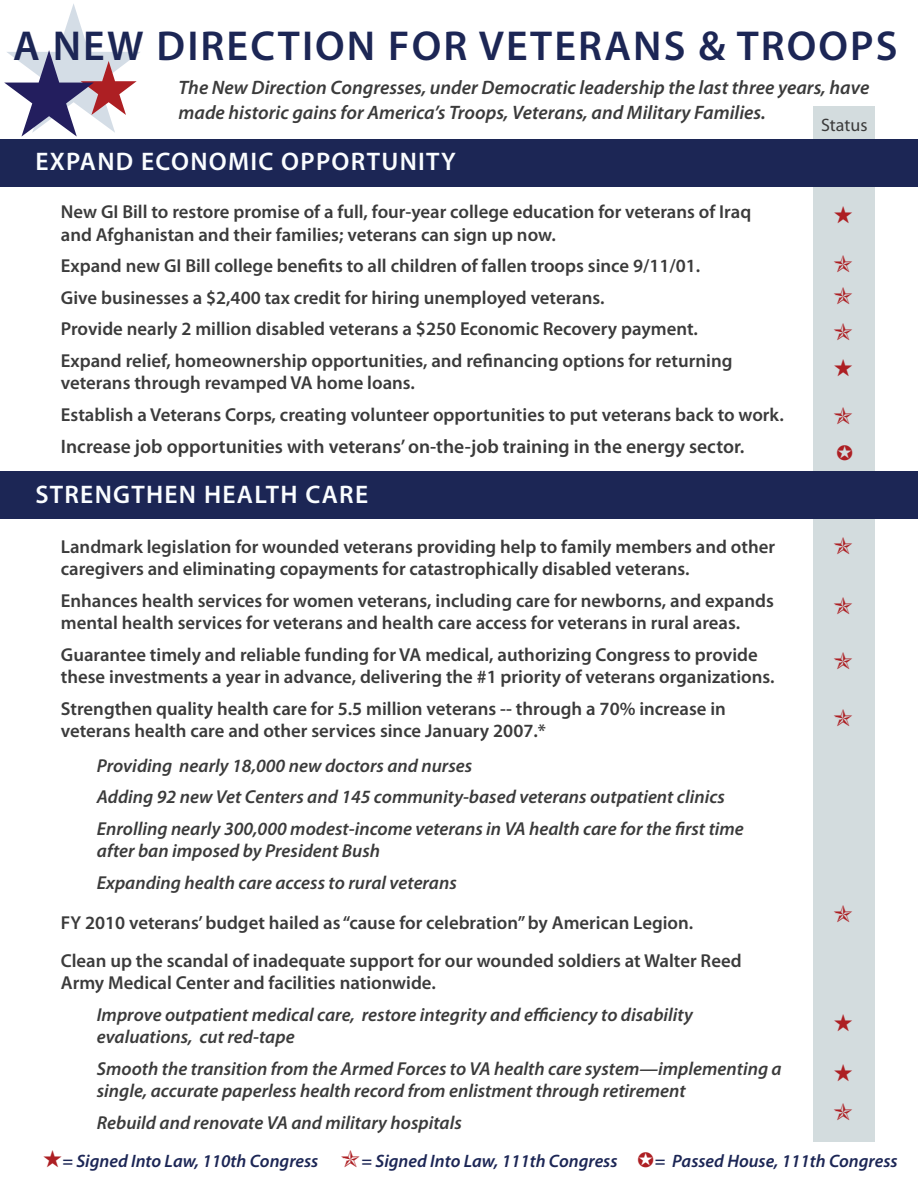
<style>
.page{position:relative;width:918px;height:1188px;background:#fff}
.page>*{position:absolute;margin:0;border:0;box-sizing:border-box;transform-origin:0 0}
.t1{font:600 42px "Myriad Pro";letter-spacing:.05em;color:#1c2655}
.t2{font:600 25.5px "Myriad Pro";letter-spacing:.05em;color:#fafdff}
.t3{font:italic 600 19.5px/25.2px "Myriad Pro";color:#3b3b3b}
.t4{font:600 19.5px "Myriad Pro";color:#3b3b3b}
.t5{font:600 18.75px/22.5px "Myriad Pro";color:#3b3b3b}
.t6{font:italic 600 18.75px/31.5px "Myriad Pro";color:#3b3b3b}
.t7{font:italic 600 18px "Myriad Pro";color:#1c2655}
.t8{font:18px "Myriad Pro";color:#3b3b3b}
</style>
<div class="page">
<div style="left:813px;top:106px;width:62px;height:1036px;background:#d3dcde"></div>
<div style="left:0;top:140px;width:918px;height:48px;background:#1c2655"></div>
<div style="left:0;top:471px;width:918px;height:48px;background:#1c2655"></div>
<h1 class="t1" style="left:13px;top:19px;width:886px">A NEW DIRECTION FOR VETERANS &amp; TROOPS</h1>
<p class="t3" style="left:178px;top:74px;width:692px">The New Direction Congresses, under Democratic leadership the last three years, have made historic gains for America’s Troops, Veterans, and Military Families.</p>
<p class="t8" style="left:821px;top:113px;width:48px">Status</p>
<h2 class="t2" style="left:35px;top:146px;width:422px">EXPAND ECONOMIC OPPORTUNITY</h2>
<p class="t5" style="left:61px;top:200px;width:692px">New GI Bill to restore promise of a full, four-year college education for veterans of Iraq and Afghanistan and their families; veterans can sign up now.</p>
<p class="t5" style="left:61px;top:250px;width:673px;line-height:31.5px">Expand new GI Bill college benefits to all children of fallen troops since 9/11/01.<br>Give businesses a $2,400 tax credit for hiring unemployed veterans.<br>Provide nearly 2 million disabled veterans a $250 Economic Recovery payment.<br>Expand relief, homeownership opportunities, and refinancing options for returning</p>
<p class="t5" style="left:61px;top:367px;width:724px;line-height:31.5px">veterans through revamped VA home loans.<br>Establish a Veterans Corps, creating volunteer opportunities to put veterans back to work.</p>
<p class="t4" style="left:61px;top:434px;width:685px">Increase job opportunities with veterans’ on-the-job training in the energy sector.</p>
<h2 class="t2" style="left:35px;top:478px;width:334px">STRENGTHEN HEALTH CARE</h2>
<p class="t5" style="left:61px;top:535px;width:716px">Landmark legislation for wounded veterans providing help to family members and other caregivers and eliminating copayments for catastrophically disabled veterans.</p>
<p class="t5" style="left:61px;top:589px;width:715px">Enhances health services for women veterans, including care for newborns, and expands mental health services for veterans and health care access for veterans in rural areas.</p>
<p class="t5" style="left:61px;top:643px;width:715px">Guarantee timely and reliable funding for VA medical, authorizing Congress to provide these investments a year in advance, delivering the #1 priority of veterans organizations.</p>
<p class="t5" style="left:61px;top:697px;width:667px">Strengthen quality health care for 5.5 million veterans -- through a 70% increase in veterans health care and other services since January 2007.*</p>
<p class="t6" style="left:97px;top:749px;width:649px">Providing nearly 18,000 new doctors and nurses<br>Adding 92 new Vet Centers and 145 community-based veterans outpatient clinics<br>Enrolling nearly 300,000 modest-income veterans in VA health care for the first time</p>
<p class="t6" style="left:97px;top:835px;width:362px">after ban imposed by President Bush<br>Expanding health care access to rural veterans</p>
<p class="t5" style="left:61px;top:904px;width:682px;line-height:37.5px">FY 2010 veterans’ budget hailed as “cause for celebration” by American Legion.<br>Clean up the scandal of inadequate support for our wounded soldiers at Walter Reed</p>
<p class="t5" style="left:61px;top:971px;width:376px">Army Medical Center and facilities nationwide.</p>
<p class="t6" style="left:97px;top:1003px;width:598px;line-height:22.5px">Improve outpatient medical care, restore integrity and efficiency to disability evaluations, cut red-tape</p>
<p class="t6" style="left:97px;top:1057px;width:686px;line-height:22.5px">Smooth the transition from the Armed Forces to VA health care system—implementing a single, accurate paperless health record from enlistment through retirement</p>
<p class="t6" style="left:97px;top:1106px;width:367px">Rebuild and renovate VA and military hospitals</p>
<p class="t7" style="left:62px;top:1149px;width:258px">= Signed Into Law, 110th Congress</p>
<p class="t7" style="left:362px;top:1149px;width:258px">= Signed Into Law, 111th Congress</p>
<p class="t7" style="left:655px;top:1149px;width:244px">= Passed House, 111th Congress</p>
</div>
